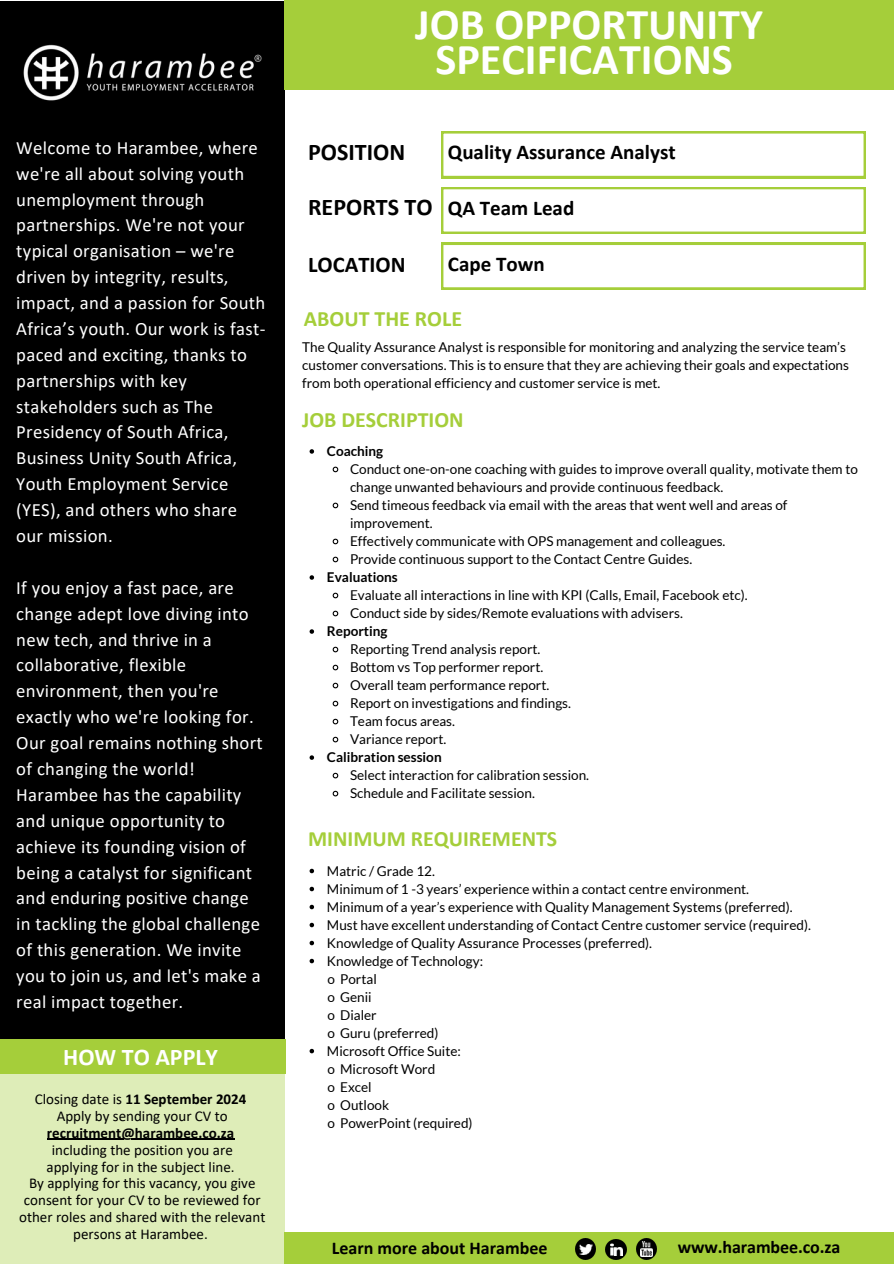
<style>
.page{position:relative;width:894px;height:1264px;background:#fff}
.page>*{position:absolute;margin:0;border:0;box-sizing:border-box;transform-origin:0 0}
.t1{font:700 44.25px/34.8px "Calibri";color:#fff;text-align:center}
.t2{font:700 24px "Calibri";color:#000}
.t3{font:700 24px "Calibri";color:#fff}
.t4{font:700 22.5px "Calibri";color:#000}
.t5{font:700 21.9px "Calibri";color:#a5ce3a}
.t6{font:700 21px "Calibri";color:#000}
.t7{font:18.75px/25.8px "Calibri";letter-spacing:.015em;color:#fff}
.t8{font:700 18px "Calibri";color:#000}
.t9{font:15px/16.8px "Calibri";color:#000;text-align:center}
.t10{font:700 15px/16.8px "Calibri";color:#000;text-align:center}
.t11{font:13.5px/18px "Lato";color:#000}
.t12{font:700 13.5px "Lato";color:#000}
.s1{font-weight:400}
</style>
<div class="page">
<div style="left:0;top:1px;width:284px;height:1038px;background:#000"></div>
<div style="left:0;top:1055px;width:284px;height:208px;background:#deedb8"></div>
<img style="left:23px;top:44px;width:239px;height:57px">
<div style="left:284px;top:0;width:609px;height:90px;background:#a5ce3a"></div>
<svg style="left:309px;top:449px;width:5px;height:4px"></svg>
<svg style="left:332px;top:466px;width:7px;height:7px"></svg>
<svg style="left:332px;top:502px;width:7px;height:7px"></svg>
<svg style="left:332px;top:538px;width:7px;height:7px"></svg>
<svg style="left:332px;top:556px;width:7px;height:7px"></svg>
<svg style="left:309px;top:575px;width:5px;height:4px"></svg>
<svg style="left:332px;top:592px;width:7px;height:7px"></svg>
<svg style="left:332px;top:610px;width:7px;height:7px"></svg>
<svg style="left:309px;top:629px;width:5px;height:4px"></svg>
<svg style="left:332px;top:646px;width:7px;height:7px"></svg>
<svg style="left:332px;top:664px;width:7px;height:7px"></svg>
<svg style="left:332px;top:682px;width:7px;height:7px"></svg>
<svg style="left:332px;top:700px;width:7px;height:7px"></svg>
<svg style="left:332px;top:718px;width:7px;height:7px"></svg>
<svg style="left:332px;top:736px;width:7px;height:7px"></svg>
<svg style="left:309px;top:755px;width:5px;height:4px"></svg>
<svg style="left:332px;top:772px;width:7px;height:7px"></svg>
<svg style="left:332px;top:790px;width:7px;height:7px"></svg>
<div style="left:0;top:1039px;width:285px;height:34px;background:#a5ce3a"></div>
<div style="left:284px;top:1232px;width:609px;height:31px;background:#a5ce3a"></div>
<img style="left:605px;top:1239px;width:21px;height:20px">
<img style="left:575px;top:1238px;width:20px;height:21px">
<img style="left:636px;top:1238px;width:20px;height:21px">
<svg style="left:610px;top:1243px;width:12px;height:12px"></svg>
<svg style="left:579px;top:1244px;width:13px;height:10px"></svg>
<img style="left:640px;top:1241px;width:12px;height:14px">
<svg style="left:441px;top:131px;width:424px;height:47px"></svg>
<hr style="left:47px;top:1138px;width:187px;height:1px;background:#000">
<svg style="left:441px;top:187px;width:424px;height:47px"></svg>
<svg style="left:441px;top:243px;width:424px;height:46px"></svg>
<svg style="left:309px;top:868px;width:5px;height:5px"></svg>
<svg style="left:309px;top:886px;width:5px;height:5px"></svg>
<svg style="left:309px;top:904px;width:5px;height:5px"></svg>
<svg style="left:309px;top:922px;width:5px;height:5px"></svg>
<svg style="left:309px;top:940px;width:5px;height:5px"></svg>
<svg style="left:309px;top:958px;width:5px;height:5px"></svg>
<svg style="left:309px;top:1048px;width:5px;height:5px"></svg>
<p class="t7" style="left:16px;top:136px;width:250px">Welcome to Harambee, where we're all about solving youth unemployment through partnerships. We're not your typical organisation – we're driven by integrity, results, impact, and a passion for South<br>Africa’s youth. Our work is fast&shy;paced and exciting, thanks to partnerships with key stakeholders such as The<br>Presidency of South Africa,<br>Business Unity South Africa,<br>Youth Employment Service (YES), and others who share our mission.</p>
<p class="t7" style="left:16px;top:576px;width:248px">If you enjoy a fast pace, are change adept love diving into new tech, and thrive in a collaborative, flexible environment, then you're exactly who we're looking for.<br>Our goal remains nothing short of changing the world!<br>Harambee has the capability and unique opportunity to achieve its founding vision of being a catalyst for significant and enduring positive change in tackling the global challenge of this generation. We invite you to join us, and let's make a real impact together.</p>
<p class="t3" style="left:63px;top:1046px;width:156px">HOW TO APPLY</p>
<p class="t10" style="left:35px;top:1091px;width:213px"><span class="s1">Closing date is</span> 11 September 2024</p>
<p class="t9" style="left:57px;top:1108px;width:172px">Apply by sending your CV to</p>
<p class="t10" style="left:47px;top:1125px;width:189px">recruitment@harambee.co.za <span class="s1">including the position you are</span></p>
<p class="t9" style="left:46px;top:1159px;width:189px">applying for in the subject line.</p>
<p class="t9" style="left:19px;top:1176px;width:248px">By applying for this vacancy, you give consent for your CV to be reviewed for other roles and shared with the relevant persons at Harambee.</p>
<p class="t1" style="left:415px;top:10px;width:349px">JOB OPPORTUNITY<br>SPECIFICATIONS</p>
<p class="t2" style="left:308px;top:142px;width:99px">POSITION</p>
<p class="t2" style="left:308px;top:197px;width:126px">REPORTS TO</p>
<p class="t4" style="left:308px;top:255px;width:99px">LOCATION</p>
<h2 class="t6" style="left:448px;top:144px;width:229px">Quality Assurance Analyst</h2>
<p class="t6" style="left:448px;top:199px;width:128px">QA Team Lead</p>
<p class="t6" style="left:448px;top:255px;width:98px">Cape Town</p>
<p class="t5" style="left:304px;top:309px;width:160px">ABOUT THE ROLE</p>
<p class="t11" style="left:302px;top:337px;width:548px">The Quality Assurance Analyst is responsible for monitoring and analyzing the service team’s customer conversations. This is to ensure that they are achieving their goals and expectations from both operational efficiency and customer service is met.</p>
<p class="t5" style="left:302px;top:410px;width:163px">JOB DESCRIPTION</p>
<p class="t12" style="left:327px;top:442px;width:58px">Coaching</p>
<h5 class="t11" style="left:350px;top:460px;width:509px">Conduct one-on-one coaching with guides to improve overall quality, motivate them to change unwanted behaviours and provide continuous feedback.</h5>
<h5 class="t11" style="left:350px;top:496px;width:439px">Send timeous feedback via email with the areas that went well and areas of improvement.</h5>
<h3 class="t11" style="left:350px;top:532px;width:377px">Effectively communicate with OPS management and colleagues.</h3>
<h2 class="t11" style="left:350px;top:550px;width:344px">Provide continuous support to the Contact Centre Guides.</h2>
<h3 class="t12" style="left:327px;top:568px;width:72px">Evaluations</h3>
<h2 class="t11" style="left:350px;top:586px;width:399px">Evaluate all interactions in line with KPI (Calls, Email, Facebook etc).</h2>
<h3 class="t11" style="left:350px;top:604px;width:334px">Conduct side by sides/Remote evaluations with advisers.</h3>
<h2 class="t12" style="left:327px;top:622px;width:62px">Reporting</h2>
<h2 class="t11" style="left:350px;top:640px;width:192px">Reporting Trend analysis report.</h2>
<p class="t11" style="left:350px;top:658px;width:195px">Bottom vs Top performer report.</p>
<h2 class="t11" style="left:350px;top:676px;width:201px">Overall team performance report.</h2>
<p class="t11" style="left:350px;top:694px;width:222px">Report on investigations and findings.</p>
<p class="t11" style="left:350px;top:712px;width:106px">Team focus areas.</p>
<p class="t11" style="left:350px;top:730px;width:98px">Variance report.</p>
<p class="t12" style="left:327px;top:748px;width:116px">Calibration session</p>
<p class="t11" style="left:350px;top:766px;width:240px">Select interaction for calibration session.</p>
<p class="t11" style="left:350px;top:784px;width:186px">Schedule and Facilitate session.</p>
<h3 class="t5" style="left:308px;top:830px;width:250px">MINIMUM REQUIREMENTS</h3>
<p class="t11" style="left:327px;top:861px;width:109px">Matric / Grade 12.</p>
<h2 class="t11" style="left:327px;top:879px;width:423px">Minimum of 1 -3 years’ experience within a contact centre environment.</h2>
<p class="t11" style="left:327px;top:897px;width:467px">Minimum of a year’s experience with Quality Management Systems (preferred).</p>
<p class="t11" style="left:327px;top:915px;width:485px">Must have excellent understanding of Contact Centre customer service (required).</p>
<p class="t11" style="left:327px;top:933px;width:326px">Knowledge of Quality Assurance Processes (preferred).</p>
<p class="t11" style="left:327px;top:951px;width:158px">Knowledge of Technology:</p>
<p class="t11" style="left:327px;top:969px;width:51px">o Portal</p>
<p class="t11" style="left:327px;top:987px;width:46px">o Genii</p>
<p class="t11" style="left:327px;top:1005px;width:51px">o Dialer</p>
<p class="t11" style="left:327px;top:1023px;width:135px">o Guru (preferred)<br>Microsoft Office Suite:</p>
<p class="t11" style="left:327px;top:1059px;width:147px">o Microsoft Word<br>o Excel<br>o Outlook<br>o PowerPoint (required)</p>
<p class="t8" style="left:332px;top:1240px;width:217px">Learn more about Harambee</p>
<p class="t8" style="left:677px;top:1239px;width:164px">www.harambee.co.za</p>
</div>
